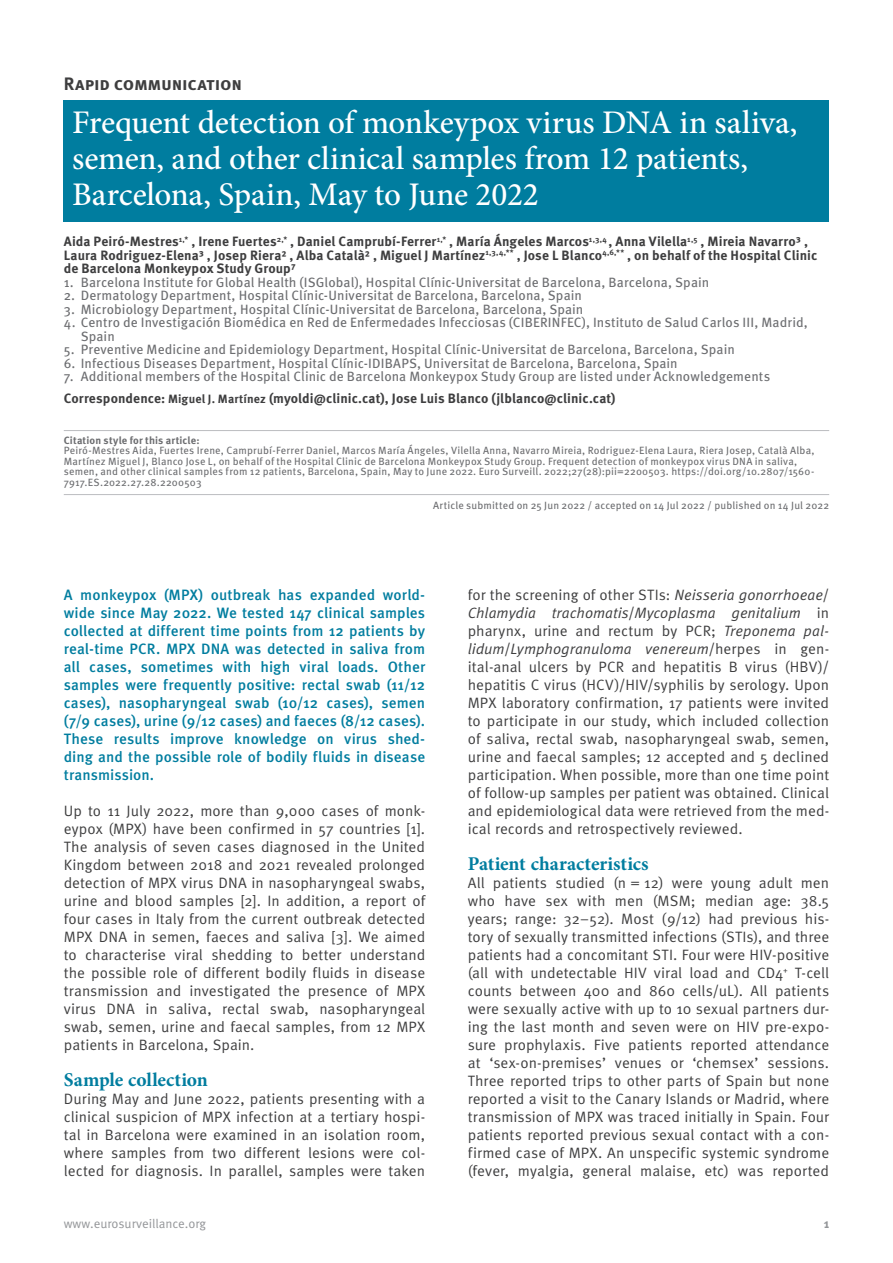
<style>
.page{position:relative;width:893px;height:1263px;background:#fff}
.page>*{position:absolute;margin:0;border:0;box-sizing:border-box;transform-origin:0 0}
.t1{font:500 33px/36px "Minion Pro";letter-spacing:-.01em;color:#fff}
.t2{font:700 19.5px "Minion Pro";letter-spacing:-.005em;color:#007d9f}
.t3{font:700 18px "Meta Pro";letter-spacing:-.015em;color:#3e3e3f}
.t4{font:15px/18px "Meta Pro";letter-spacing:.005em;color:#3e3e3f;text-align:justify}
.t5{font:500 15px/18px "Meta Pro";color:#007d9f;text-align:justify}
.t6{font:13.5px/13.5px "Meta Pro";letter-spacing:.005em;color:#6c6d70}
.t7{font:700 13.5px/13.5px "Meta Pro";letter-spacing:.01em;color:#3e3e3f}
.t8{font:12.75px "Meta Pro";color:#939598}
.t9{font:700 12.75px "Meta Pro";color:#939598}
.t10{font:10.5px/10.5px "Meta Pro";letter-spacing:.015em;color:#6c6d70}
.t11{font:700 10.5px "Meta Pro";letter-spacing:.015em;color:#6c6d70}
.s1{font-weight:700;color:#3e3e3f}
.s2{font-weight:700;font-size:12px;color:#3e3e3f}
.s3{font-style:italic}
</style>
<div class="page">
<hr style="left:64px;top:430px;width:765px;height:1px;background:#bcbdc0">
<hr style="left:64px;top:494px;width:765px;height:1px;background:#bcbdc0">
<div style="left:64px;top:100px;width:765px;height:122px;background:#007d9f"></div>
<p class="t3" style="left:64px;top:72px;width:180px">Rapid communication</p>
<h1 class="t1" style="left:72px;top:104px;width:727px">Frequent detection of monkeypox virus DNA in saliva, semen, and other clinical samples from 12 patients,<br>Barcelona, Spain, May to June 2022</h1>
<p class="t7" style="left:64px;top:235px;width:755px">Aida Peiró-Mestres<sup>1,*</sup> , Irene Fuertes<sup>2,*</sup> , Daniel Camprubí-Ferrer<sup>1,*</sup> , María Ángeles Marcos<sup>1,3,4</sup> , Anna Vilella<sup>1,5</sup> , Mireia Navarro³ ,<br>Laura Rodriguez-Elena³ , Josep Riera² , Alba Català² , Miguel J Martínez<sup>1,3,4,**</sup> , Jose L Blanco<sup>4,6,**</sup> , on behalf of the Hospital Clinic de Barcelona Monkeypox Study Group⁷</p>
<p class="t6" style="left:64px;top:276px;width:647px">1. Barcelona Institute for Global Health (ISGlobal), Hospital Clínic-Universitat de Barcelona, Barcelona, Spain</p>
<p class="t6" style="left:64px;top:289px;width:520px">2. Dermatology Department, Hospital Clínic-Universitat de Barcelona, Barcelona, Spain</p>
<p class="t6" style="left:64px;top:303px;width:521px">3. Microbiology Department, Hospital Clínic-Universitat de Barcelona, Barcelona, Spain</p>
<p class="t6" style="left:81px;top:316px;width:729px;text-indent:-17px">4. Centro de Investigación Biomédica en Red de Enfermedades Infecciosas (CIBERINFEC), Instituto de Salud Carlos III, Madrid,<br>Spain</p>
<p class="t6" style="left:64px;top:343px;width:673px">5. Preventive Medicine and Epidemiology Department, Hospital Clínic-Universitat de Barcelona, Barcelona, Spain</p>
<p class="t6" style="left:64px;top:357px;width:615px">6. Infectious Diseases Department, Hospital Clínic-IDIBAPS, Universitat de Barcelona, Barcelona, Spain</p>
<p class="t6" style="left:64px;top:366px;width:708px;line-height:22px">7. Additional members of the Hospital Clinic de Barcelona Monkeypox Study Group are listed under Acknowledgements<br><span class="s1">Correspondence:</span> <span class="s2">Miguel J. Martínez</span> <span class="s1">(myoldi@clinic.cat), Jose Luis Blanco (jlblanco@clinic.cat)</span></p>
<p class="t11" style="left:64px;top:433px;width:137px">Citation style for this article:</p>
<p class="t10" style="left:64px;top:446px;width:752px">Peiró-Mestres Aida, Fuertes Irene, Camprubí-Ferrer Daniel, Marcos María Ángeles, Vilella Anna, Navarro Mireia, Rodriguez-Elena Laura, Riera Josep, Català Alba, Martínez Miguel J, Blanco Jose L, on behalf of the Hospital Clinic de Barcelona Monkeypox Study Group. Frequent detection of monkeypox virus DNA in saliva, semen, and other clinical samples from 12 patients, Barcelona, Spain, May to June 2022. Euro Surveill. 2022;27(28):pii=2200503. https://doi.org/10.2807/1560- 7917.ES.2022.27.28.2200503</p>
<p class="t10" style="left:433px;top:500px;width:398px">Article submitted on 25 Jun 2022 / accepted on 14 Jul 2022 / published on 14 Jul 2022</p>
<p class="t5" style="left:64px;top:586px;width:363px">A monkeypox (MPX) outbreak has expanded world&shy;wide since May 2022. We tested 147 clinical samples collected at different time points from 12 patients by real-time PCR. MPX DNA was detected in saliva from all cases, sometimes with high viral loads. Other samples were frequently positive: rectal swab (11/12 cases), nasopharyngeal swab (10/12 cases), semen (7/9 cases), urine (9/12 cases) and faeces (8/12 cases).<br>These results improve knowledge on virus shed&shy;ding and the possible role of bodily fluids in disease transmission.</p>
<p class="t4" style="left:64px;top:802px;width:363px">Up to 11 July 2022, more than 9,000 cases of monk&shy;eypox (MPX) have been confirmed in 57 countries [1].<br>The analysis of seven cases diagnosed in the United Kingdom between 2018 and 2021 revealed prolonged detection of MPX virus DNA in nasopharyngeal swabs, urine and blood samples [2]. In addition, a report of four cases in Italy from the current outbreak detected MPX DNA in semen, faeces and saliva [3]. We aimed to characterise viral shedding to better understand the possible role of different bodily fluids in disease transmission and investigated the presence of MPX virus DNA in saliva, rectal swab, nasopharyngeal swab, semen, urine and faecal samples, from 12 MPX patients in Barcelona, Spain.</p>
<h2 class="t2" style="left:64px;top:1066px;width:146px">Sample collection</h2>
<p class="t4" style="left:64px;top:1090px;width:363px">During May and June 2022, patients presenting with a clinical suspicion of MPX infection at a tertiary hospi&shy;tal in Barcelona were examined in an isolation room, where samples from two different lesions were col&shy;lected for diagnosis. In parallel, samples were taken</p>
<p class="t4" style="left:468px;top:586px;width:363px">for the screening of other STIs: <span class="s3">Neisseria gonorrhoeae</span>/ <span class="s3">Chlamydia trachomatis</span>/<span class="s3">Mycoplasma genitalium</span> in pharynx, urine and rectum by PCR; <span class="s3">Treponema pal&shy;lidum</span>/<span class="s3">Lymphogranuloma venereum</span>/herpes in gen&shy;ital-anal ulcers by PCR and hepatitis B virus (HBV)/ hepatitis C virus (HCV)/HIV/syphilis by serology. Upon MPX laboratory confirmation, 17 patients were invited to participate in our study, which included collection of saliva, rectal swab, nasopharyngeal swab, semen, urine and faecal samples; 12 accepted and 5 declined participation. When possible, more than one time point of follow-up samples per patient was obtained. Clinical and epidemiological data were retrieved from the med&shy;ical records and retrospectively reviewed.</p>
<h2 class="t2" style="left:468px;top:850px;width:182px">Patient characteristics</h2>
<p class="t4" style="left:468px;top:874px;width:363px">All patients studied (n = 12) were young adult men who have sex with men (MSM; median age: 38.5 years; range: 32–52). Most (9/12) had previous his&shy;tory of sexually transmitted infections (STIs), and three patients had a concomitant STI. Four were HIV-positive (all with undetectable HIV viral load and CD4<sup>+</sup> T-cell counts between 400 and 860 cells/uL). All patients were sexually active with up to 10 sexual partners dur&shy;ing the last month and seven were on HIV pre-expo&shy;sure prophylaxis. Five patients reported attendance at ‘sex-on-premises’ venues or ‘chemsex’ sessions.<br>Three reported trips to other parts of Spain but none reported a visit to the Canary Islands or Madrid, where transmission of MPX was traced initially in Spain. Four patients reported previous sexual contact with a con&shy;firmed case of MPX. An unspecific systemic syndrome (fever, myalgia, general malaise, etc) was reported</p>
<p class="t8" style="left:64px;top:1215px;width:144px">www.eurosurveillance.org</p>
<p class="t9" style="left:824px;top:1215px;width:7px">1</p>
</div>
